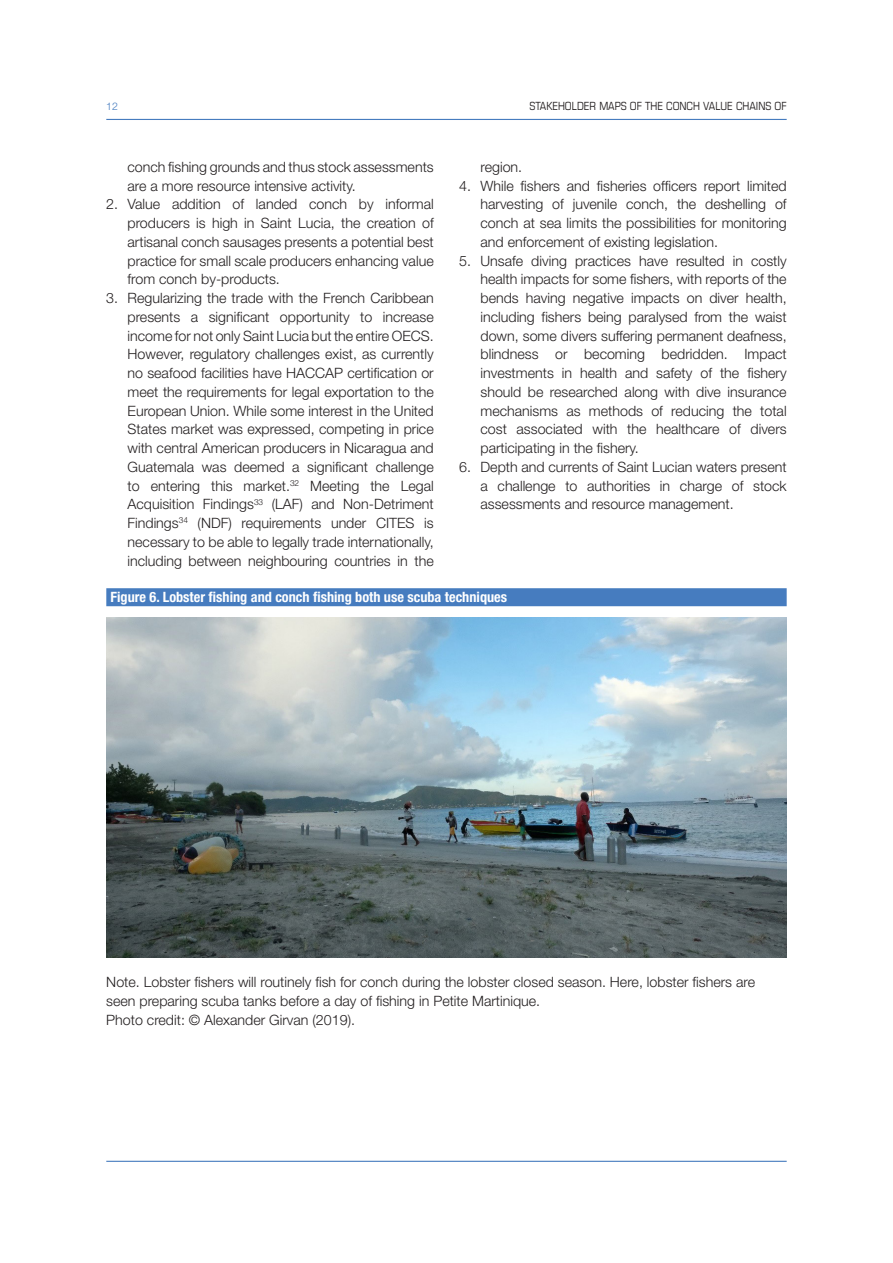
<style>
.page{position:relative;width:893px;height:1263px;background:#fff}
.page>*{position:absolute;margin:0;border:0;box-sizing:border-box;transform-origin:0 0}
.TEXTE_Light{font:300 14.25px/18.8px "Helvetica Neue LT Std";color:#231f20;text-align:justify}
.TITRE_TABLEAU_1_lign{font:700 condensed 14.25px "Helvetica Neue LT Std";color:#fff}
.t1{font:condensed 11.25px "Eurostile LT Std";color:#231f20}
.t2{font:300 10.5px "Helvetica Neue LT Std";color:#467cbf}
</style>
<div class="page">
<hr style="left:106px;top:119px;width:681px;height:1px;background:#467cbf">
<hr style="left:106px;top:1161px;width:681px;height:1px;background:#467cbf">
<div style="left:106px;top:588px;width:681px;height:18px;background:#467cbf"></div>
<img style="left:106px;top:617px;width:681px;height:340px">
<p class="t2" style="left:106px;top:99px;width:13px">12</p>
<p class="t1" style="left:529px;top:100px;width:259px">STAKEHOLDER MAPS OF THE CONCH VALUE CHAINS OF</p>
<p class="TEXTE_Light" style="left:128px;top:157px;width:308px">conch fishing grounds and thus stock assessments are a more resource intensive activity.</p>
<p class="TEXTE_Light" style="left:128px;top:195px;width:308px;text-indent:-21px">2. Value addition of landed conch by informal producers is high in Saint Lucia, the creation of artisanal conch sausages presents a potential best practice for small scale producers enhancing value from conch by-products.</p>
<p class="TEXTE_Light" style="left:128px;top:288px;width:308px;text-indent:-21px">3. Regularizing the trade with the French Caribbean presents a significant opportunity to increase income for not only Saint Lucia but the entire OECS.<br>However, regulatory challenges exist, as currently no seafood facilities have HACCAP certification or meet the requirements for legal exportation to the European Union. While some interest in the United States market was expressed, competing in price with central American producers in Nicaragua and Guatemala was deemed a significant challenge to entering this market.<sup>32</sup> Meeting the Legal Acquisition Findings<sup>33</sup> (LAF) and Non-Detriment Findings<sup>34</sup> (NDF) requirements under CITES is necessary to be able to legally trade internationally, including between neighbouring countries in the</p>
<p class="TEXTE_Light" style="left:480px;top:157px;width:43px">region.</p>
<p class="TEXTE_Light" style="left:480px;top:176px;width:308px;text-indent:-21px">4. While fishers and fisheries officers report limited harvesting of juvenile conch, the deshelling of conch at sea limits the possibilities for monitoring and enforcement of existing legislation.</p>
<p class="TEXTE_Light" style="left:480px;top:251px;width:308px;text-indent:-21px">5. Unsafe diving practices have resulted in costly health impacts for some fishers, with reports of the bends having negative impacts on diver health, including fishers being paralysed from the waist down, some divers suffering permanent deafness, blindness or becoming bedridden. Impact investments in health and safety of the fishery should be researched along with dive insurance mechanisms as methods of reducing the total cost associated with the healthcare of divers participating in the fishery.</p>
<p class="TEXTE_Light" style="left:480px;top:457px;width:308px;text-indent:-21px">6. Depth and currents of Saint Lucian waters present a challenge to authorities in charge of stock assessments and resource management.</p>
<p class="TITRE_TABLEAU_1_lign" style="left:111px;top:588px;width:398px">Figure 6. Lobster fishing and conch fishing both use scuba techniques</p>
<p class="TEXTE_Light" style="left:106px;top:972px;width:650px;text-align:left">Note. Lobster fishers will routinely fish for conch during the lobster closed season. Here, lobster fishers are seen preparing scuba tanks before a day of fishing in Petite Martinique.<br>Photo credit: © Alexander Girvan (2019).</p>
</div>
